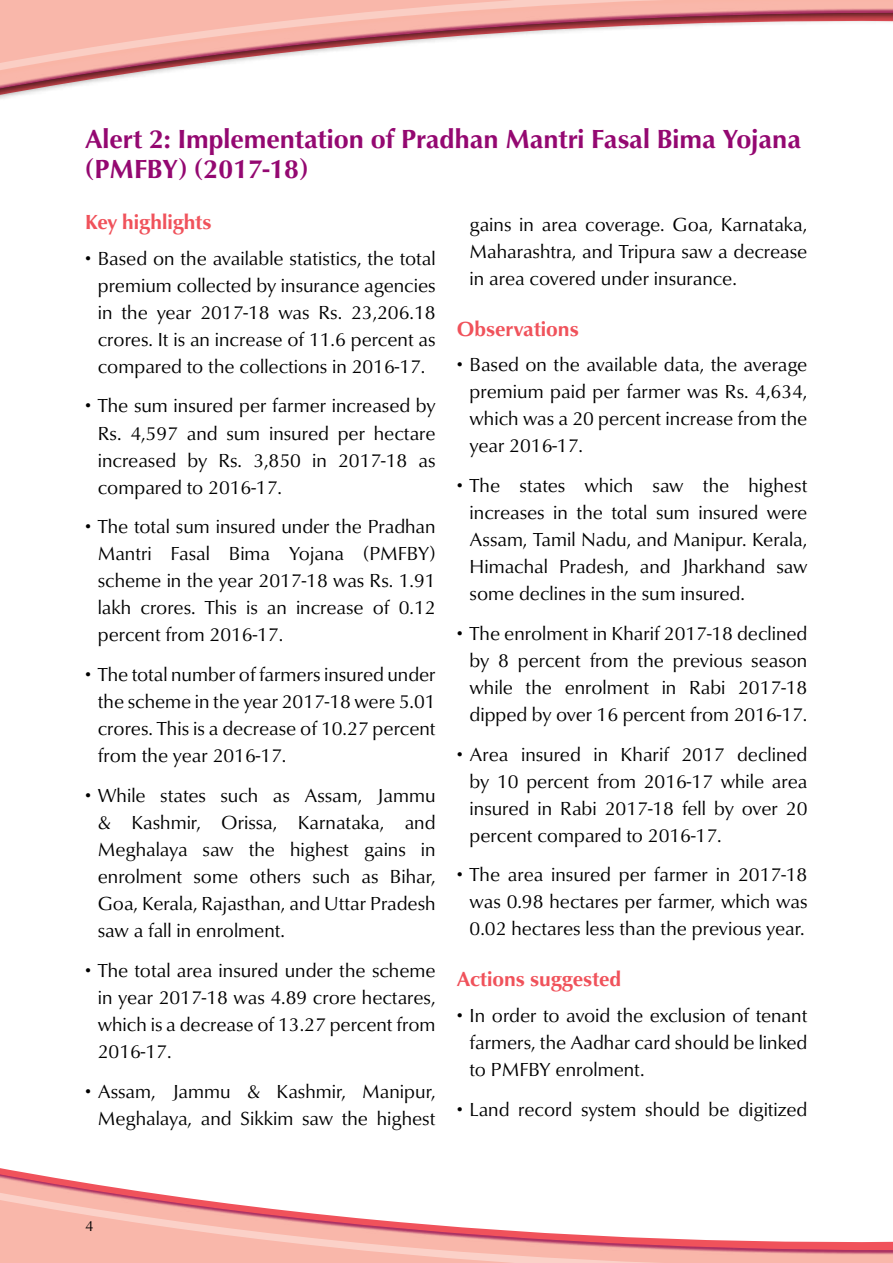
<style>
.page{position:relative;width:893px;height:1263px;background:#fff}
.page>*{position:absolute;margin:0;border:0;box-sizing:border-box;transform-origin:0 0}
.t1{font:700 27px/30px "Classico URW";color:#940871}
.t2{font:700 21px "Classico URW";color:#f0525b}
.t3{font:19.5px/27px "Classico URW";color:#000;text-align:justify}
.t4{font:15px "Classico URW";color:#000}
</style>
<div class="page">
<div style="left:0;top:0;width:893px;height:94px;background:#940871;opacity:.75"></div>
<div style="left:0;top:0;width:893px;height:84px;background:#f3776b;opacity:.5"></div>
<svg style="left:0;top:0;width:893px;height:79px"></svg>
<svg style="left:0;top:1184px;width:893px;height:79px"></svg>
<h1 class="t1" style="left:85px;top:124px;width:718px">Alert 2: Implementation of Pradhan Mantri Fasal Bima Yojana (PMFBY) (2017-18)</h1>
<p class="t2" style="left:85px;top:209px;width:128px">Key highlights</p>
<p class="t3" style="left:98px;top:245px;width:339px;text-indent:-13px">• Based on the available statistics, the total premium collected by insurance agencies in the year 2017-18 was Rs. 23,206.18 crores. It is an increase of 11.6 percent as compared to the collections in 2016-17.</p>
<p class="t3" style="left:98px;top:393px;width:339px;text-indent:-13px">• The sum insured per farmer increased by Rs. 4,597 and sum insured per hectare increased by Rs. 3,850 in 2017-18 as compared to 2016-17.</p>
<p class="t3" style="left:98px;top:513px;width:339px;text-indent:-13px">• The total sum insured under the Pradhan Mantri Fasal Bima Yojana (PMFBY) scheme in the year 2017-18 was Rs. 1.91 lakh crores. This is an increase of 0.12 percent from 2016-17.</p>
<p class="t3" style="left:98px;top:661px;width:339px;text-indent:-13px">• The total number of farmers insured under the scheme in the year 2017-18 were 5.01 crores. This is a decrease of 10.27 percent from the year 2016-17.</p>
<p class="t3" style="left:98px;top:782px;width:339px;text-indent:-13px">• While states such as Assam, Jammu &amp; Kashmir, Orissa, Karnataka, and Meghalaya saw the highest gains in enrolment some others such as Bihar, Goa, Kerala, Rajasthan, and Uttar Pradesh saw a fall in enrolment.</p>
<p class="t3" style="left:98px;top:957px;width:339px;text-indent:-13px">• The total area insured under the scheme in year 2017-18 was 4.89 crore hectares, which is a decrease of 13.27 percent from 2016-17.</p>
<p class="t3" style="left:85px;top:1078px;width:352px;text-align:right">• Assam, Jammu &amp; Kashmir, Manipur,<br>Meghalaya, and Sikkim saw the highest</p>
<p class="t3" style="left:470px;top:211px;width:339px">gains in area coverage. Goa, Karnataka, Maharashtra, and Tripura saw a decrease in area covered under insurance.</p>
<p class="t2" style="left:457px;top:316px;width:123px">Observations</p>
<p class="t3" style="left:470px;top:351px;width:339px;text-indent:-13px">• Based on the available data, the average premium paid per farmer was Rs. 4,634, which was a 20 percent increase from the year 2016-17.</p>
<p class="t3" style="left:470px;top:472px;width:339px;text-indent:-13px">• The states which saw the highest increases in the total sum insured were Assam, Tamil Nadu, and Manipur. Kerala, Himachal Pradesh, and Jharkhand saw some declines in the sum insured.</p>
<p class="t3" style="left:470px;top:620px;width:339px;text-indent:-13px">• The enrolment in Kharif 2017-18 declined by 8 percent from the previous season while the enrolment in Rabi 2017-18 dipped by over 16 percent from 2016-17.</p>
<p class="t3" style="left:470px;top:741px;width:339px;text-indent:-13px">• Area insured in Kharif 2017 declined by 10 percent from 2016-17 while area insured in Rabi 2017-18 fell by over 20 percent compared to 2016-17.</p>
<p class="t3" style="left:470px;top:861px;width:339px;text-indent:-13px">• The area insured per farmer in 2017-18 was 0.98 hectares per farmer, which was 0.02 hectares less than the previous year.</p>
<p class="t2" style="left:457px;top:966px;width:166px">Actions suggested</p>
<p class="t3" style="left:470px;top:1002px;width:339px;text-indent:-13px">• In order to avoid the exclusion of tenant farmers, the Aadhar card should be linked to PMFBY enrolment.</p>
<p class="t3" style="left:457px;top:1096px;width:352px">• Land record system should be digitized</p>
<p class="t4" style="left:85px;top:1216px;width:10px">4</p>
</div>
